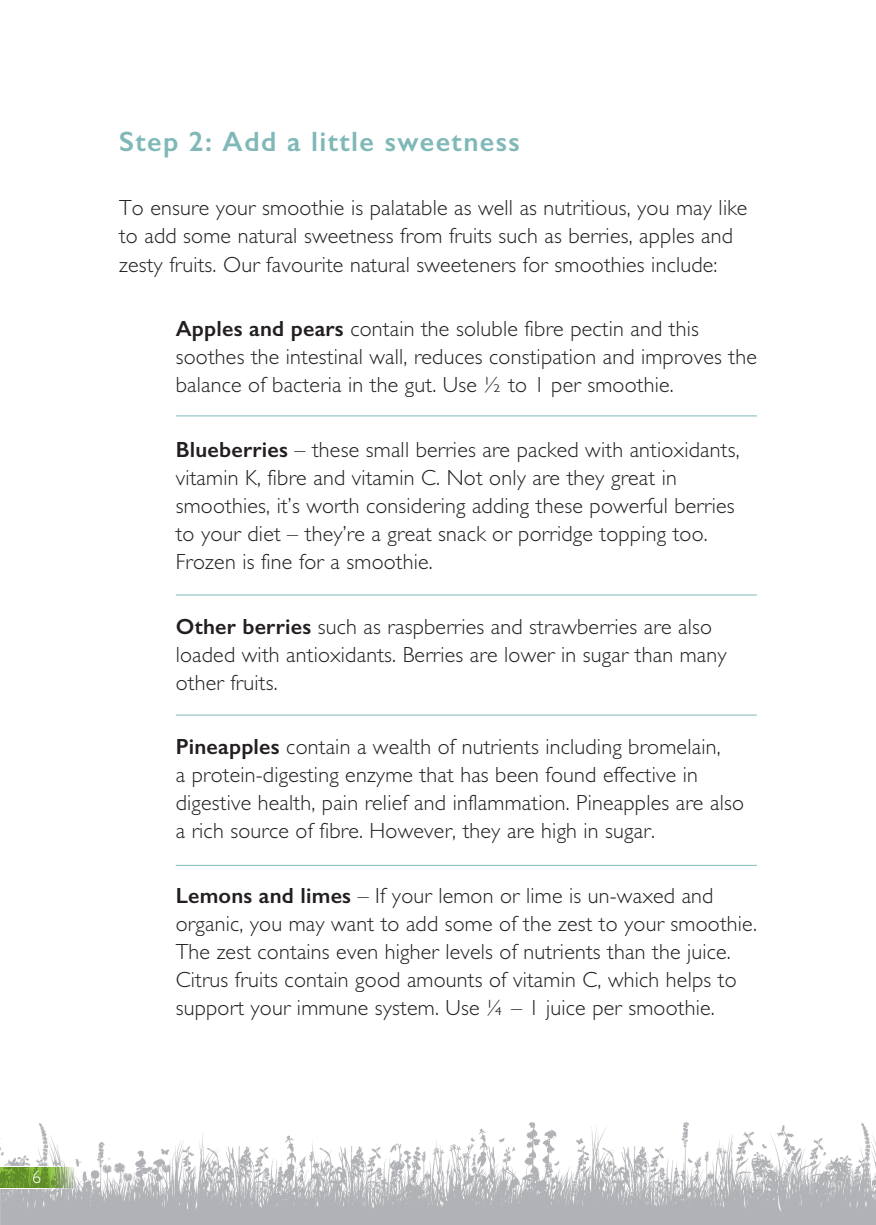
<style>
.page{position:relative;width:876px;height:1225px;background:#fff}
.page>*{position:absolute;margin:0;border:0;box-sizing:border-box;transform-origin:0 0}
.t1{font:600 28px "Gill Sans";letter-spacing:.05em;color:#80b8b8}
.t2{font:300 22px/28px "Gill Sans Std";letter-spacing:.01em;color:#231f20}
.t3{font:300 18px "Gill Sans Std";color:#fff}
.s1{font-family:"Gill Sans";font-weight:600}
</style>
<div class="page">
<img style="left:0;top:1122px;width:876px;height:103px">
<img style="left:1px;top:1166px;width:74px;height:23px">
<svg style="left:0;top:1166px;width:1px;height:23px"></svg>
<hr style="left:176px;top:415px;width:581px;height:1px;background:#80b8b8">
<hr style="left:176px;top:594px;width:581px;height:1px;background:#80b8b8">
<hr style="left:176px;top:714px;width:581px;height:1px;background:#80b8b8">
<hr style="left:176px;top:865px;width:581px;height:1px;background:#80b8b8">
<p class="t3" style="left:32px;top:1167px;width:10px">6</p>
<p class="t1" style="left:119px;top:124px;width:402px">Step 2: Add a little sweetness</p>
<p class="t2" style="left:119px;top:194px;width:630px">To ensure your smoothie is palatable as well as nutritious, you may like to add some natural sweetness from fruits such as berries, apples and zesty fruits. Our favourite natural sweeteners for smoothies include:</p>
<p class="t2" style="left:176px;top:315px;width:583px"><span class="s1">Apples and pears</span> contain the soluble fibre pectin and this soothes the intestinal wall, reduces constipation and improves the balance of bacteria in the gut. Use ½ to 1 per smoothie.</p>
<p class="t2" style="left:176px;top:436px;width:565px"><span class="s1">Blueberries</span> – these small berries are packed with antioxidants, vitamin K, fibre and vitamin C. Not only are they great in smoothies, it’s worth considering adding these powerful berries to your diet – they’re a great snack or porridge topping too.<br>Frozen is fine for a smoothie.</p>
<p class="t2" style="left:176px;top:612px;width:552px"><span class="s1">Other berries</span> such as raspberries and strawberries are also loaded with antioxidants. Berries are lower in sugar than many other fruits.</p>
<p class="t2" style="left:176px;top:733px;width:570px"><span class="s1">Pineapples</span> contain a wealth of nutrients including bromelain,<br>a protein-digesting enzyme that has been found effective in digestive health, pain relief and inflammation. Pineapples are also a rich source of fibre. However, they are high in sugar.</p>
<p class="t2" style="left:176px;top:882px;width:583px"><span class="s1">Lemons and limes</span> – If your lemon or lime is un-waxed and organic, you may want to add some of the zest to your smoothie.<br>The zest contains even higher levels of nutrients than the juice.<br>Citrus fruits contain good amounts of vitamin C, which helps to support your immune system. Use ¼ – 1 juice per smoothie.</p>
</div>
